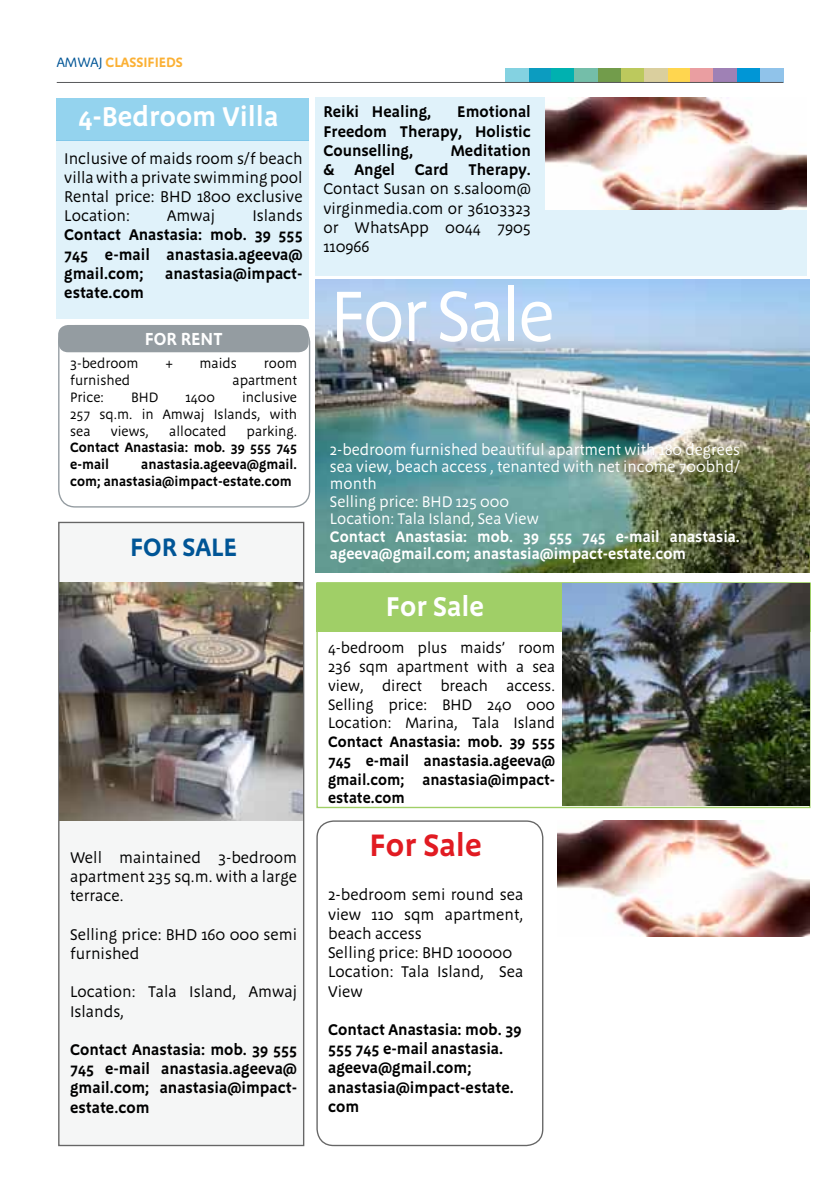
<style>
.page{position:relative;width:840px;height:1191px;background:#fff}
.page>*{position:absolute;margin:0;border:0;box-sizing:border-box;transform-origin:0 0}
.t1{font:73.4px "Megano";letter-spacing:-.04em;color:#fff}
.t2{font:600 32px "Megano";color:#e11b22}
.t3{font:600 28px "Megano";color:#fff}
.t4{font:600 26px "Megano";color:#005596}
.t5{font:600 18px "Megano";color:#fff}
.t6{font:16px/19.2px "Megano";color:#000}
.t7{font:600 16px/19.2px "Megano";color:#000;text-align:justify}
.t8{font:15.8px/17.4px "Megano";color:#fff}
.t9{font:600 15.8px/17.4px "Megano";color:#fff}
.t10{font:15.6px/18.8px "Megano";color:#000;text-align:justify}
.t11{font:600 15.6px/18.8px "Megano";color:#000;text-align:justify}
.t12{font:14px/16.8px "Megano";color:#000;text-align:justify}
.t13{font:600 14px/16.8px "Megano";color:#000}
.t14{font:600 14px "Megano";color:#fbb034}
.s1{font-weight:400;color:#005596}
</style>
<div class="page">
<div style="left:667px;top:68px;width:23px;height:14px;background:#ffd64f"></div>
<div style="left:759px;top:68px;width:23px;height:14px;background:#90c3ea"></div>
<div style="left:597px;top:68px;width:23px;height:14px;background:#729c4b"></div>
<div style="left:528px;top:68px;width:23px;height:14px;background:#0c9cc0"></div>
<div style="left:736px;top:68px;width:23px;height:14px;background:#0096d6"></div>
<div style="left:690px;top:68px;width:23px;height:14px;background:#ea9ea1"></div>
<div style="left:620px;top:68px;width:23px;height:14px;background:#bcc95d"></div>
<div style="left:505px;top:68px;width:23px;height:14px;background:#84d2e1"></div>
<div style="left:551px;top:68px;width:23px;height:14px;background:#00b1b0"></div>
<div style="left:574px;top:68px;width:23px;height:14px;background:#74bea9"></div>
<div style="left:713px;top:68px;width:23px;height:14px;background:#9f81b5"></div>
<div style="left:643px;top:68px;width:24px;height:14px;background:#dacf9e"></div>
<hr style="left:57px;top:82px;width:725px;height:1px;background:#58595b">
<div style="left:316px;top:583px;width:494px;height:48px;background:#a0cf67"></div>
<div style="left:316px;top:820px;width:227px;height:326px;border:1px solid #000;border-radius:17px"></div>
<img style="left:315px;top:280px;width:494px;height:293px">
<div style="left:58px;top:325px;width:252px;height:182px;border:1px solid #949ca1;border-radius:17px"></div>
<div style="left:58px;top:325px;width:250px;height:27px;background:#949ca1;border-radius:10px"></div>
<div style="left:59px;top:522px;width:244px;height:623px;background:#eff0f1"></div>
<div style="left:315px;top:98px;width:491px;height:178px;background:#e0f2fa"></div>
<div style="left:57px;top:98px;width:252px;height:42px;background:#94d3ee"></div>
<div style="left:57px;top:140px;width:252px;height:178px;background:#e0f2fa"></div>
<img style="left:562px;top:583px;width:246px;height:222px">
<img style="left:59px;top:582px;width:244px;height:238px">
<img style="left:557px;top:820px;width:252px;height:116px">
<img style="left:545px;top:98px;width:261px;height:111px">
<p class="t14" style="left:57px;top:54px;width:127px"><span class="s1">Amwaj</span> classifiedS</p>
<h3 class="t3" style="left:78px;top:100px;width:201px">4-Bedroom Villa</h3>
<p class="t6" style="left:64px;top:148px;width:240px;text-align:justify">Inclusive of maids room s/f beach villa with a private swimming pool Rental price: BHD 1800 exclusive Location:</p>
<p class="t6" style="left:167px;top:206px;width:50px">Amwaj</p>
<p class="t6" style="left:252px;top:206px;width:52px">Islands</p>
<p class="t7" style="left:64px;top:225px;width:240px">Contact Anastasia: mob. 39 555<br>745 e-mail anastasia.ageeva@ gmail.com;</p>
<p class="t7" style="left:165px;top:264px;width:139px">anastasia@impact-</p>
<p class="t7" style="left:64px;top:283px;width:81px">estate.com</p>
<p class="t5" style="left:145px;top:329px;width:12px">FOR</p>
<p class="t5" style="left:181px;top:329px;width:43px">RENT</p>
<p class="t12" style="left:70px;top:355px;width:70px">3-bedroom</p>
<p class="t12" style="left:165px;top:355px;width:8px">+</p>
<p class="t12" style="left:199px;top:355px;width:39px">maids</p>
<p class="t12" style="left:264px;top:355px;width:35px">room</p>
<p class="t12" style="left:70px;top:372px;width:61px">furnished</p>
<p class="t12" style="left:232px;top:372px;width:66px">apartment</p>
<p class="t12" style="left:70px;top:389px;width:35px">Price:</p>
<p class="t12" style="left:131px;top:389px;width:29px">BHD</p>
<p class="t12" style="left:185px;top:389px;width:31px">1400</p>
<p class="t12" style="left:70px;top:389px;width:228px;text-indent:172px">inclusive 257 sq.m. in Amwaj Islands, with sea</p>
<p class="t12" style="left:111px;top:422px;width:40px">views,</p>
<p class="t12" style="left:169px;top:422px;width:58px">allocated</p>
<p class="t12" style="left:246px;top:422px;width:52px">parking.</p>
<p class="t13" style="left:70px;top:439px;width:228px">Contact Anastasia: mob. 39 555 745 e-mail</p>
<p class="t13" style="left:70px;top:456px;width:228px;text-indent:71px">anastasia.ageeva@gmail. com; anastasia@impact-estate.com</p>
<h3 class="t4" style="left:130px;top:531px;width:16px">FOR</h3>
<h3 class="t4" style="left:182px;top:531px;width:56px">Sale</h3>
<p class="t6" style="left:70px;top:848px;width:228px;text-align:justify">Well maintained 3-bedroom apartment 235 sq.m. with a large terrace.</p>
<p class="t6" style="left:70px;top:924px;width:228px">Selling price: BHD 160 000 semi furnished</p>
<p class="t6" style="left:70px;top:982px;width:228px">Location: Tala Island, Amwaj<br>Islands,</p>
<p class="t7" style="left:70px;top:1040px;width:228px">Contact Anastasia: mob. 39 555<br>745 e-mail anastasia.ageeva@ gmail.com; anastasia@impact&shy;estate.com</p>
<p class="t7" style="left:323px;top:102px;width:209px;text-indent:134px">Emotional Freedom Therapy, Holistic Counselling,</p>
<p class="t7" style="left:323px;top:102px;width:109px">Reiki Healing,</p>
<p class="t7" style="left:323px;top:141px;width:209px;text-align:right">Meditation<br>&amp; Angel Card Therapy.</p>
<p class="t6" style="left:323px;top:179px;width:209px;text-align:justify">Contact Susan on s.saloom@ virginmedia.com or 36103323 or WhatsApp 0044 7905<br>110966</p>
<h1 class="t1" style="left:330px;top:273px;width:227px">For Sale</h1>
<p class="t8" style="left:330px;top:440px;width:411px">2-bedroom furnished beautiful apartment with 180 degrees sea view, beach access , tenanted with net income 700bhd/ month<br>Selling price: BHD 125 000<br>Location: Tala Island, Sea View</p>
<p class="t9" style="left:330px;top:527px;width:411px">Contact Anastasia: mob. 39 555 745 e-mail anastasia. ageeva@gmail.com; anastasia@impact-estate.com</p>
<h3 class="t3" style="left:386px;top:590px;width:100px">For Sale</h3>
<p class="t10" style="left:328px;top:639px;width:228px">4-bedroom plus maids’ room 236 sqm apartment with a sea view, direct breach access.<br>Selling price: BHD 240 000<br>Location: Marina, Tala Island</p>
<p class="t11" style="left:328px;top:732px;width:228px">Contact Anastasia: mob. 39 555<br>745 e-mail anastasia.ageeva@ gmail.com; anastasia@impact&shy;estate.com</p>
<h2 class="t2" style="left:369px;top:826px;width:114px">For Sale</h2>
<p class="t6" style="left:328px;top:885px;width:196px">2-bedroom semi round sea view 110 sqm apartment, beach access<br>Selling price: BHD 100000<br>Location: Tala Island, Sea<br>View</p>
<p class="t7" style="left:328px;top:1020px;width:195px;text-align:left">Contact Anastasia: mob. 39<br>555 745 e-mail anastasia. ageeva@gmail.com; anastasia@impact-estate. com</p>
</div>
